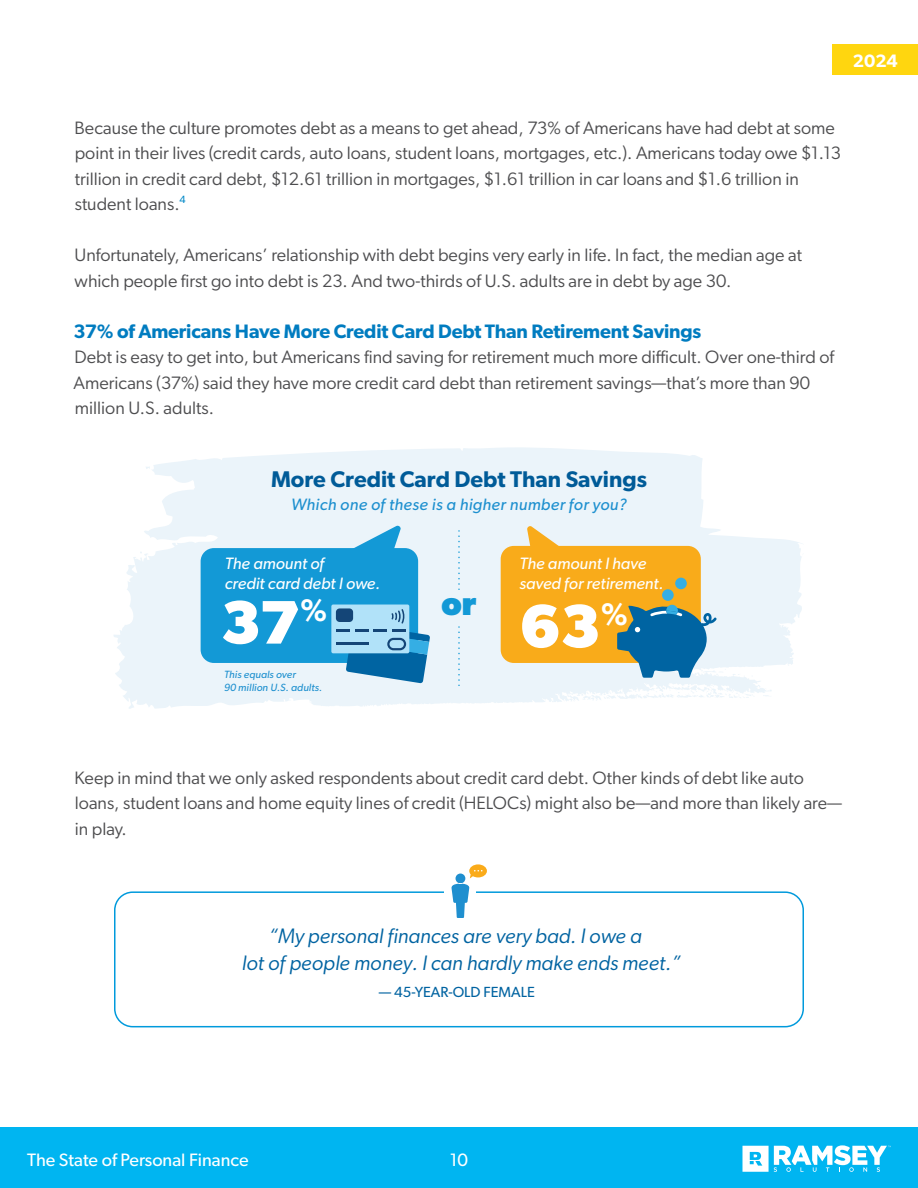
<style>
.page{position:relative;width:918px;height:1188px;background:#fff}
.page>*{position:absolute;margin:0;border:0;box-sizing:border-box;transform-origin:0 0}
.t1{font:700 61.65px "Gibson";color:#fff}
.t2{font:700 32.85px "Gibson";color:#1399d6}
.t3{font:600 31.5px "Gibson";color:#fff}
.t4{font:600 22.8px "Gibson";color:#005b98}
.t5{font:italic 21px/27px "Gibson";color:#0063a1;text-align:center}
.t6{font:600 19.5px "Gibson";letter-spacing:-.01em;color:#007cc0}
.t7{font:18px/25.5px "Gibson";color:#4d4d4f}
.t8{font:18px "Gibson";color:#fff}
.t9{font:600 18px "Gibson";color:#fff}
.t10{font:italic 16.5px/20px "Gibson";color:#fff}
.t11{font:italic 16.5px "Gibson";letter-spacing:.02em;color:#1e90cf}
.t12{font:14.7px "Gibson";color:#0063a1}
.t13{font:italic 10.5px/13.5px "Gibson";letter-spacing:.01em;color:#1e90cf}
</style>
<div class="page">
<div style="left:0;top:1127px;width:918px;height:61px;background:#00b5f1"></div>
<div style="left:833px;top:44px;width:85px;height:31px;background:#ffd60f"></div>
<svg style="left:742px;top:1145px;width:149px;height:26px"></svg>
<div style="left:114px;top:891px;width:690px;height:136px;border:2px solid #009adc;border-radius:18px"></div>
<svg style="left:114px;top:447px;width:688px;height:262px;fill:#ebf4fa"></svg>
<svg style="left:763px;top:695px;width:10px;height:2px"></svg>
<svg style="left:567px;top:693px;width:49px;height:9px"></svg>
<svg style="left:634px;top:686px;width:121px;height:13px"></svg>
<div style="left:201px;top:548px;width:217px;height:115px;background:#1399d6;border-radius:13px"></div>
<svg style="left:344px;top:525px;width:57px;height:24px"></svg>
<div style="left:501px;top:546px;width:200px;height:117px;background:#f9ab1a;border-radius:13px"></div>
<svg style="left:527px;top:525px;width:40px;height:21px"></svg>
<div style="left:331px;top:605px;width:78px;height:48px;background:#b1e2f9;border-radius:2px"></div>
<svg style="left:336px;top:608px;width:17px;height:14px"></svg>
<svg style="left:336px;top:609px;width:94px;height:74px"></svg>
<div style="left:662px;top:589px;width:12px;height:12px;background:#35aee4;border-radius:50%"></div>
<div style="left:675px;top:578px;width:12px;height:11px;background:#35aee4;border-radius:50%"></div>
<svg style="left:617px;top:605px;width:109px;height:73px;background:#6298ae"></svg>
<svg style="left:458px;top:531px;width:2px;height:59px"></svg>
<svg style="left:458px;top:627px;width:2px;height:59px"></svg>
<div style="left:445px;top:889px;width:31px;height:14px;background:#fff"></div>
<svg style="left:451px;top:864px;width:36px;height:54px"></svg>
<p class="t9" style="left:853px;top:50px;width:46px">2024</p>
<p class="t7" style="left:75px;top:114px;width:768px">Because the culture promotes debt as a means to get ahead, 73% of Americans have had debt at some point in their lives (credit cards, auto loans, student loans, mortgages, etc.). Americans today owe $1.13 trillion in credit card debt, $12.61 trillion in mortgages, $1.61 trillion in car loans and $1.6 trillion in student loans.<sup>4</sup></p>
<p class="t7" style="left:74px;top:242px;width:729px">Unfortunately, Americans’ relationship with debt begins very early in life. In fact, the median age at which people first go into debt is 23. And two-thirds of U.S. adults are in debt by age 30.</p>
<p class="t6" style="left:74px;top:319px;width:629px">37% of Americans Have More Credit Card Debt Than Retirement Savings</p>
<p class="t7" style="left:74px;top:344px;width:762px">Debt is easy to get into, but Americans find saving for retirement much more difficult. Over one-third of<br>Americans (37%) said they have more credit card debt than retirement savings—that’s more than 90 million U.S. adults.</p>
<p class="t4" style="left:271px;top:465px;width:378px">More Credit Card Debt Than Savings</p>
<p class="t11" style="left:291px;top:495px;width:337px">Which one of these is a higher number for you?</p>
<p class="t10" style="left:225px;top:553px;width:157px">The amount of<br>credit card debt I owe.</p>
<p class="t10" style="left:519px;top:553px;width:146px">The amount I have saved for retirement.</p>
<h2 class="t2" style="left:442px;top:584px;width:36px">or</h2>
<h1 class="t1" style="left:519px;top:589px;width:83px">63</h1>
<h1 class="t1" style="left:220px;top:586px;width:109px">37<sup>%</sup></h1>
<h3 class="t3" style="left:601px;top:595px;width:29px">%</h3>
<p class="t13" style="left:224px;top:667px;width:100px">This equals over<br>90 million U.S. adults.</p>
<p class="t7" style="left:75px;top:765px;width:769px">Keep in mind that we only asked respondents about credit card debt. Other kinds of debt like auto loans, student loans and home equity lines of credit (HELOCs) might also be—and more than likely are— in play.</p>
<p class="t5" style="left:242px;top:922px;width:440px">“My personal finances are very bad. I owe a<br>lot of people money. I can hardly make ends meet.”</p>
<p class="t12" style="left:379px;top:983px;width:157px">— 45-YEAR-OLD FEMALE</p>
<p class="t8" style="left:27px;top:1149px;width:223px">The State of Personal Finance</p>
<p class="t8" style="left:450px;top:1149px;width:20px">10</p>
</div>
